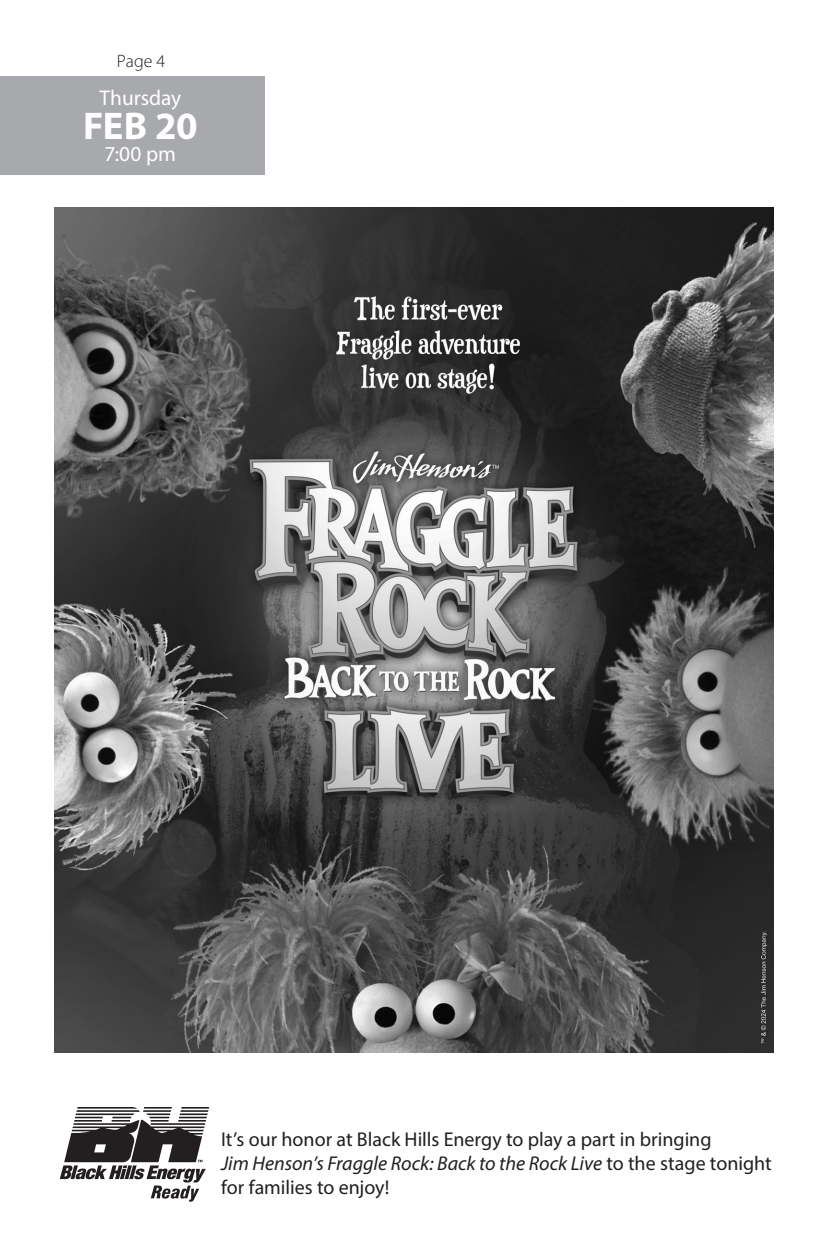
<style>
.page{position:relative;width:828px;height:1260px;background:#fff}
.page>*{position:absolute;margin:0;border:0;box-sizing:border-box;transform-origin:0 0}
.t1{font:700 38.8px "Myriad Pro";color:#fff}
.t2{font:21.4px "Myriad Pro";color:#fff}
.insert_body_copy{font:20px/24px "Myriad Pro";color:#231f20}
.t3{font:300 18px "Myriad Pro";color:#231f20}
.s1{font-style:italic}
</style>
<div class="page">
<img style="left:54px;top:208px;width:720px;height:844px">
<div style="left:0;top:76px;width:265px;height:99px;background:#a8a9ad"></div>
<svg style="left:60px;top:1107px;width:149px;height:95px"></svg>
<p class="t3" style="left:117px;top:50px;width:50px">Page 4</p>
<p class="t2" style="left:100px;top:84px;width:83px">Thursday</p>
<p class="t1" style="left:83px;top:101px;width:116px">FEB 20</p>
<p class="t2" style="left:105px;top:140px;width:73px">7:00 pm</p>
<p class="insert_body_copy" style="left:221px;top:1127px;width:552px">It’s our honor at Black Hills Energy to play a part in bringing<br><span class="s1">Jim Henson’s Fraggle Rock: Back to the Rock Live</span> to the stage tonight for families to enjoy!</p>
</div>
